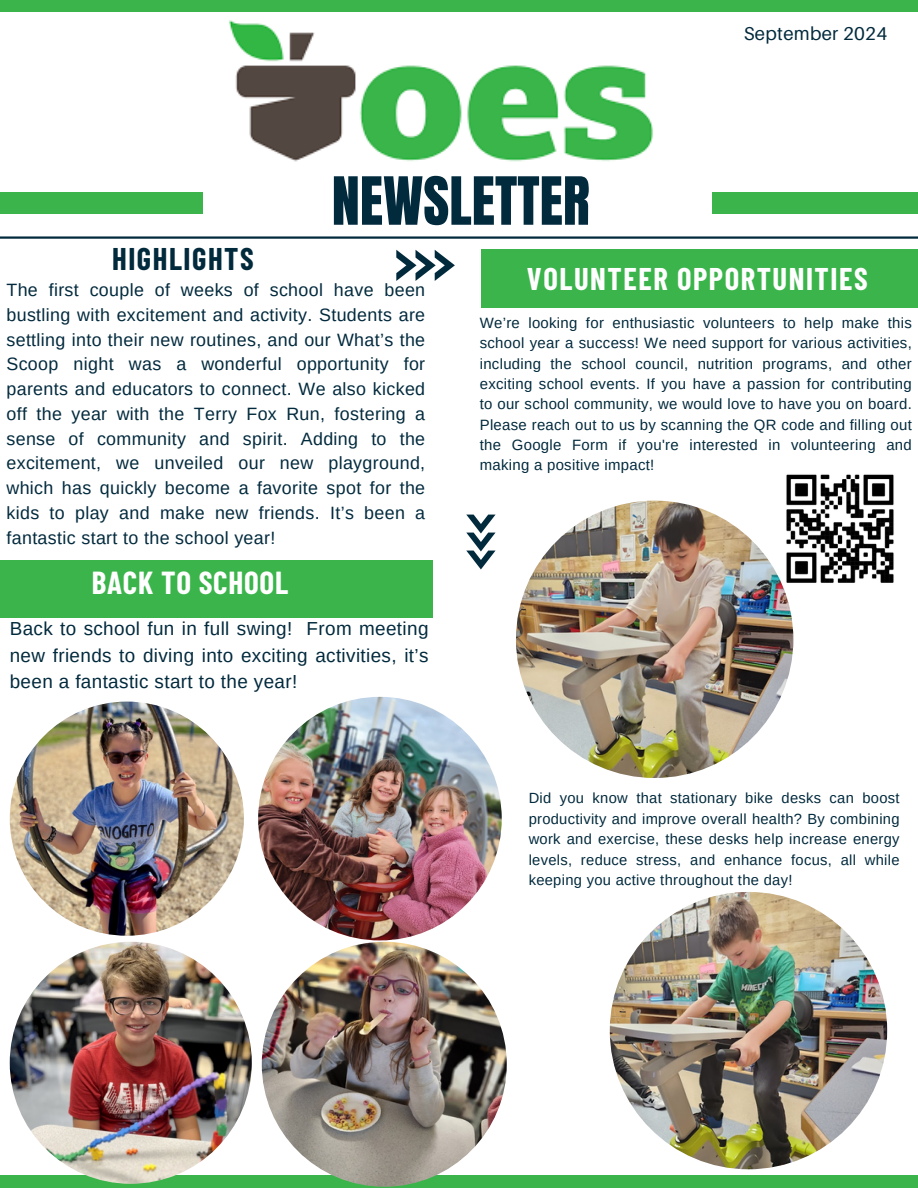
<style>
.page{position:relative;width:918px;height:1188px;background:#fff}
.page>*{position:absolute;margin:0;border:0;box-sizing:border-box;transform-origin:0 0}
.t1{font:56.4px "Anton";color:#022a3d}
.t2{font:700 31.05px "Barlow Condensed";letter-spacing:.025em;color:#fff}
.t3{font:700 30.6px "Barlow Condensed";letter-spacing:.05em;color:#fff}
.t4{font:700 30.6px "Barlow Condensed";letter-spacing:.05em;color:#022a3d}
.t5{font:18.9px/26.4px "Arimo";letter-spacing:.02em;color:#022a3d;text-align:justify}
.t6{font:18.6px "Aileron";letter-spacing:.015em;color:#022a3d}
.t7{font:17.85px/24.8px "Arimo";letter-spacing:.02em;color:#022a3d;text-align:justify}
.t8{font:15px/20.4px "Arimo";letter-spacing:.02em;color:#022a3d;text-align:justify}
.t9{font:14.7px/20.5px "Arimo";letter-spacing:.02em;color:#022a3d;text-align:justify}
</style>
<div class="page">
<div style="left:0;top:560px;width:432px;height:58px;background:#3bb54b"></div>
<img style="left:229px;top:20px;width:424px;height:142px">
<div style="left:481px;top:250px;width:437px;height:58px;background:#3bb54b"></div>
<svg style="left:396px;top:250px;width:59px;height:31px"></svg>
<svg style="left:466px;top:515px;width:30px;height:54px"></svg>
<div style="left:0;top:0;width:918px;height:12px;background:#3bb54b"></div>
<div style="left:0;top:1175px;width:918px;height:13px;background:#3bb54b"></div>
<hr style="left:0;top:236px;width:918px;height:3px;background:#022a3d">
<div style="left:0;top:192px;width:203px;height:22px;background:#3bb54b"></div>
<div style="left:712px;top:192px;width:206px;height:22px;background:#3bb54b"></div>
<img style="left:10px;top:702px;width:234px;height:234px;border-radius:50%">
<img style="left:786px;top:474px;width:108px;height:109px">
<img style="left:258px;top:697px;width:244px;height:243px;border-radius:50%">
<img style="left:10px;top:942px;width:242px;height:242px;border-radius:50%">
<img style="left:262px;top:942px;width:245px;height:245px;border-radius:50%">
<img style="left:516px;top:501px;width:277px;height:277px;border-radius:50%">
<img style="left:610px;top:892px;width:277px;height:277px;border-radius:50%">
<h3 class="t1" style="left:332px;top:161px;width:260px">NEWSLETTER</h3>
<p class="t6" style="left:744px;top:22px;width:145px">September 2024</p>
<p class="t4" style="left:112px;top:239px;width:143px">HIGHLIGHTS</p>
<p class="t7" style="left:6px;top:277px;width:420px">The first couple of weeks of school have been bustling with excitement and activity. Students are settling into their new routines, and our What’s the Scoop night was a wonderful opportunity for parents and educators to connect. We also kicked off the year with the Terry Fox Run, fostering a sense of community and spirit. Adding to the excitement, we unveiled our new playground, which has quickly become a favorite spot for the kids to play and make new friends. It’s been a fantastic start to the school year!</p>
<h2 class="t2" style="left:92px;top:563px;width:198px">BACK TO SCHOOL</h2>
<h3 class="t5" style="left:10px;top:616px;width:420px">Back to school fun in full swing! From meeting new friends to diving into exciting activities, it’s been a fantastic start to the year!</h3>
<p class="t3" style="left:527px;top:259px;width:342px">VOLUNTEER OPPORTUNITIES</p>
<p class="t8" style="left:480px;top:312px;width:434px">We’re looking for enthusiastic volunteers to help make this school year a success! We need support for various activities, including the school council, nutrition programs, and other exciting school events. If you have a passion for contributing to our school community, we would love to have you on board.<br>Please reach out to us by scanning the QR code and filling out the Google Form if you're interested in volunteering and making a positive impact!</p>
<p class="t9" style="left:529px;top:788px;width:372px">Did you know that stationary bike desks can boost productivity and improve overall health? By combining work and exercise, these desks help increase energy levels, reduce stress, and enhance focus, all while keeping you active throughout the day!</p>
</div>
